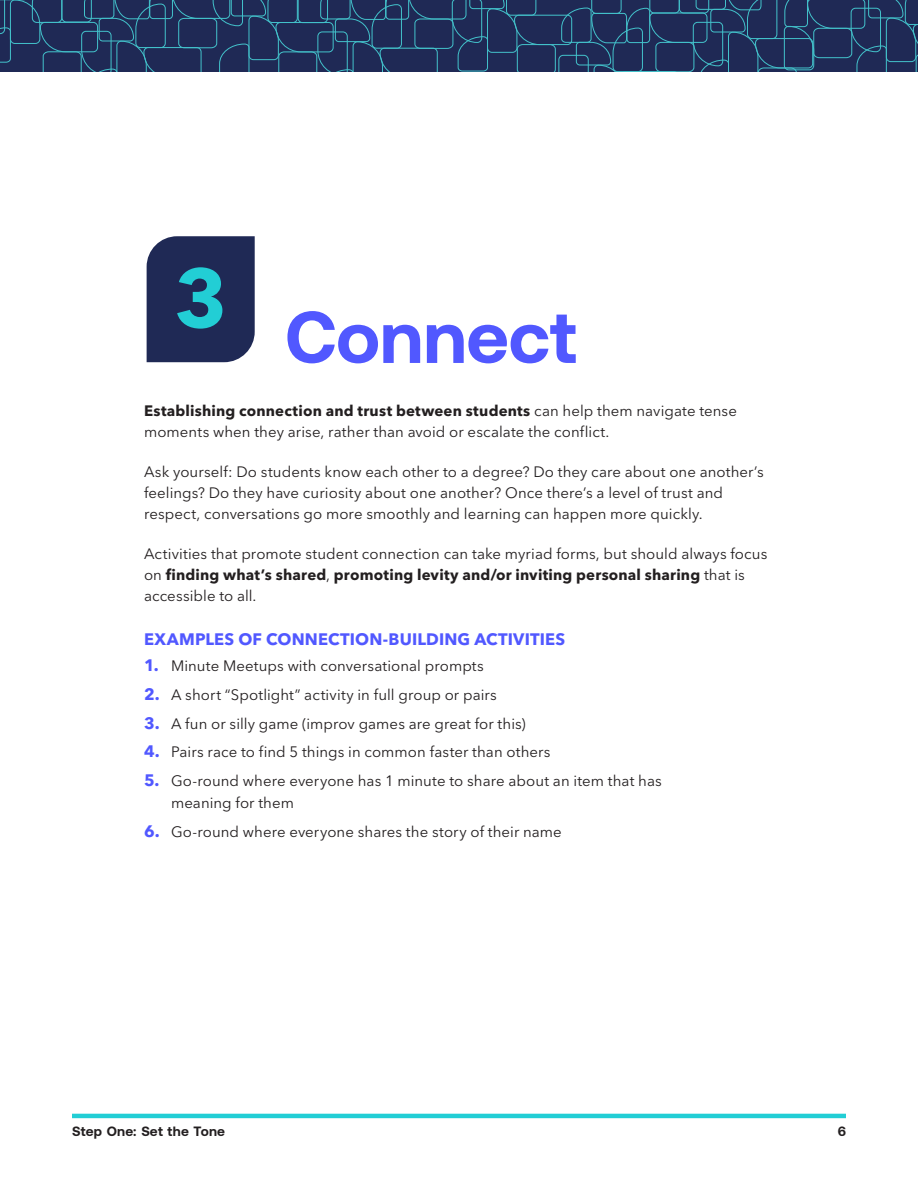
<style>
.page{position:relative;width:918px;height:1188px;background:#fff}
.page>*{position:absolute;margin:0;border:0;box-sizing:border-box;transform-origin:0 0}
.NUM_LARGE{font:700 82.2px "Avenir Next LT Pro";color:#22ced5}
.t1{font:700 73.5px "Aeonik";letter-spacing:-.005em;color:#5158ff}
.call_H4{font:700 16.5px "Avenir Next LT Pro";letter-spacing:.005em;color:#5158ff}
.TX1{font:15px/21.3px "Avenir Next LT Pro";letter-spacing:.005em;color:#231f20}
.t2{font:700 13.5px "Aeonik";letter-spacing:.015em;color:#231f20}
.s1{font-weight:700}
.s2{font-weight:700;font-size:16.5px;color:#5158ff}
</style>
<div class="page">
<svg style="left:0;top:0;width:918px;height:72px;background:#22375f"></svg>
<hr style="left:72px;top:1114px;width:774px;height:4px;background:#22ced5">
<div style="left:147px;top:236px;width:108px;height:126px;background:#1f2955"></div>
<p class="NUM_LARGE" style="left:174px;top:248px;width:55px">3</p>
<h1 class="t1" style="left:285px;top:296px;width:293px">Connect</h1>
<p class="TX1" style="left:144px;top:400px;width:594px"><span class="s1">Establishing connection and trust between students</span> can help them navigate tense moments when they arise, rather than avoid or escalate the conflict.</p>
<p class="TX1" style="left:144px;top:461px;width:621px">Ask yourself: Do students know each other to a degree? Do they care about one another’s feelings? Do they have curiosity about one another? Once there’s a level of trust and respect, conversations go more smoothly and learning can happen more quickly.</p>
<p class="TX1" style="left:144px;top:543px;width:625px">Activities that promote student connection can take myriad forms, but should always focus on <span class="s1">finding what’s shared</span>, <span class="s1">promoting levity and/or inviting personal sharing</span> that is accessible to all.</p>
<p class="call_H4" style="left:144px;top:629px;width:423px">EXAMPLES OF CONNECTION-BUILDING ACTIVITIES</p>
<p class="TX1" style="left:144px;top:655px;width:341px"><span class="s2">1.</span> Minute Meetups with conversational prompts</p>
<p class="TX1" style="left:144px;top:684px;width:354px"><span class="s2">2.</span> A short “Spotlight” activity in full group or pairs</p>
<p class="TX1" style="left:144px;top:713px;width:383px"><span class="s2">3.</span> A fun or silly game (improv games are great for this)</p>
<p class="TX1" style="left:144px;top:742px;width:408px"><span class="s2">4.</span> Pairs race to find 5 things in common faster than others</p>
<p class="TX1" style="left:171px;top:770px;width:492px;text-indent:-27px"><span class="s2">5.</span> Go-round where everyone has 1 minute to share about an item that has meaning for them</p>
<p class="TX1" style="left:144px;top:821px;width:419px"><span class="s2">6.</span> Go-round where everyone shares the story of their name</p>
<p class="t2" style="left:72px;top:1123px;width:155px">Step One: Set the Tone</p>
<p class="t2" style="left:838px;top:1123px;width:10px">6</p>
</div>
